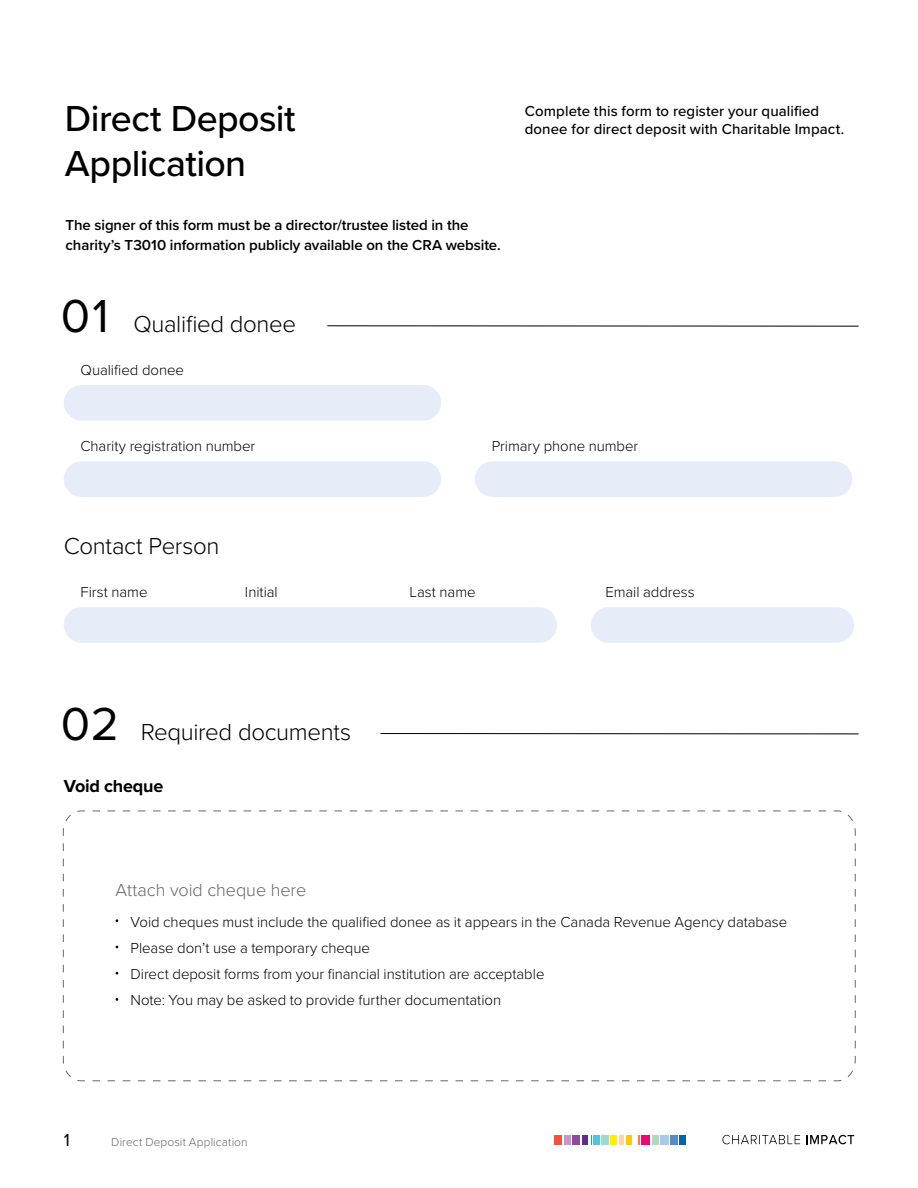
<style>
.page{position:relative;width:918px;height:1188px;background:#fff}
.page>*{position:absolute;margin:0;border:0;box-sizing:border-box;transform-origin:0 0}
.t1{font:500 37.5px/45px "Proxima Nova";letter-spacing:-.015em;color:#000}
.t2{font:300 24px "Proxima Nova";letter-spacing:-.015em;color:#000}
.t3{font:300 18px "Proxima Nova";letter-spacing:-.005em;color:#666}
.t4{font:700 18px "Proxima Nova";letter-spacing:-.015em;color:#000}
.t5{font:18px "Proxima Nova";color:#000}
.t6{font:300 15px/26.2px "Proxima Nova";letter-spacing:-.005em;color:#000}
.t7{font:600 15px/19.5px "Proxima Nova";letter-spacing:-.005em;color:#000}
.t8{font:500 15px/18px "Proxima Nova";letter-spacing:.005em;color:#000}
.t9{font:300 12px "Proxima Nova";letter-spacing:.005em;color:#666}
.s1{font-weight:400;font-size:48px}
</style>
<div class="page">
<svg style="left:722px;top:1135px;width:78px;height:9px"></svg>
<svg style="left:806px;top:1135px;width:48px;height:9px"></svg>
<div style="left:554px;top:1135px;width:7px;height:9px;background:#f0533d"></div>
<div style="left:564px;top:1135px;width:7px;height:9px;background:#c398c6"></div>
<div style="left:573px;top:1135px;width:7px;height:9px;background:#8e4b9d"></div>
<div style="left:582px;top:1135px;width:6px;height:9px;background:#5e2d91"></div>
<div style="left:594px;top:1135px;width:6px;height:9px;background:#53c6d6"></div>
<div style="left:601px;top:1135px;width:7px;height:9px;background:#9dd8d7"></div>
<div style="left:610px;top:1135px;width:7px;height:9px;background:#ffef00"></div>
<div style="left:619px;top:1135px;width:5px;height:9px;background:#fed5b2"></div>
<div style="left:626px;top:1135px;width:6px;height:9px;background:#ffc907"></div>
<div style="left:642px;top:1135px;width:8px;height:9px;background:#ed0874"></div>
<div style="left:653px;top:1135px;width:6px;height:9px;background:#afdab7"></div>
<div style="left:660px;top:1135px;width:9px;height:9px;background:#abc8e9"></div>
<div style="left:670px;top:1135px;width:8px;height:9px;background:#588ac8"></div>
<div style="left:679px;top:1135px;width:7px;height:9px;background:#0b60ae"></div>
<svg style="left:63px;top:810px;width:793px;height:272px"></svg>
<div style="left:64px;top:385px;width:377px;height:36px;background:#e7edf8;border-radius:18px"></div>
<div style="left:64px;top:461px;width:377px;height:36px;background:#e7edf8;border-radius:18px"></div>
<div style="left:475px;top:461px;width:377px;height:36px;background:#e7edf8;border-radius:18px"></div>
<hr style="left:327px;top:326px;width:532px;height:1px;background:#000">
<hr style="left:380px;top:733px;width:479px;height:1px;background:#000">
<div style="left:591px;top:607px;width:263px;height:36px;background:#e7edf8;border-radius:18px"></div>
<div style="left:64px;top:607px;width:493px;height:36px;background:#e7edf8;border-radius:18px"></div>
<h1 class="t1" style="left:65px;top:95px;width:232px">Direct Deposit<br>Application</h1>
<p class="t7" style="left:66px;top:215px;width:437px">The signer of this form must be a director/trustee listed in the charity’s T3010 information publicly available on the CRA website.</p>
<h2 class="t2" style="left:61px;top:306px;width:237px"><span class="s1">01</span> Qualified donee</h2>
<p class="t6" style="left:81px;top:356px;width:105px">Qualified donee</p>
<p class="t8" style="left:525px;top:102px;width:321px">Complete this form to register your qualified donee for direct deposit with Charitable Impact.</p>
<p class="t6" style="left:81px;top:432px;width:176px">Charity registration number</p>
<p class="t6" style="left:492px;top:432px;width:148px">Primary phone number</p>
<h2 class="t2" style="left:64px;top:528px;width:157px">Contact Person</h2>
<p class="t6" style="left:81px;top:578px;width:68px">First name</p>
<p class="t6" style="left:245px;top:578px;width:34px">Initial</p>
<p class="t6" style="left:410px;top:578px;width:68px">Last name</p>
<h2 class="t2" style="left:61px;top:714px;width:292px"><span class="s1">02</span> Required documents</h2>
<p class="t4" style="left:64px;top:773px;width:101px">Void cheque</p>
<p class="t6" style="left:605px;top:578px;width:91px">Email address</p>
<p class="t3" style="left:116px;top:876px;width:192px">Attach void cheque here</p>
<p class="t6" style="left:131px;top:908px;width:658px">Void cheques must include the qualified donee as it appears in the Canada Revenue Agency database Please don’t use a temporary cheque<br>Direct deposit forms from your financial institution are acceptable<br>Note: You may be asked to provide further documentation</p>
<p class="t5" style="left:64px;top:1126px;width:8px">1</p>
<p class="t9" style="left:111px;top:1133px;width:138px">Direct Deposit Application</p>
</div>
